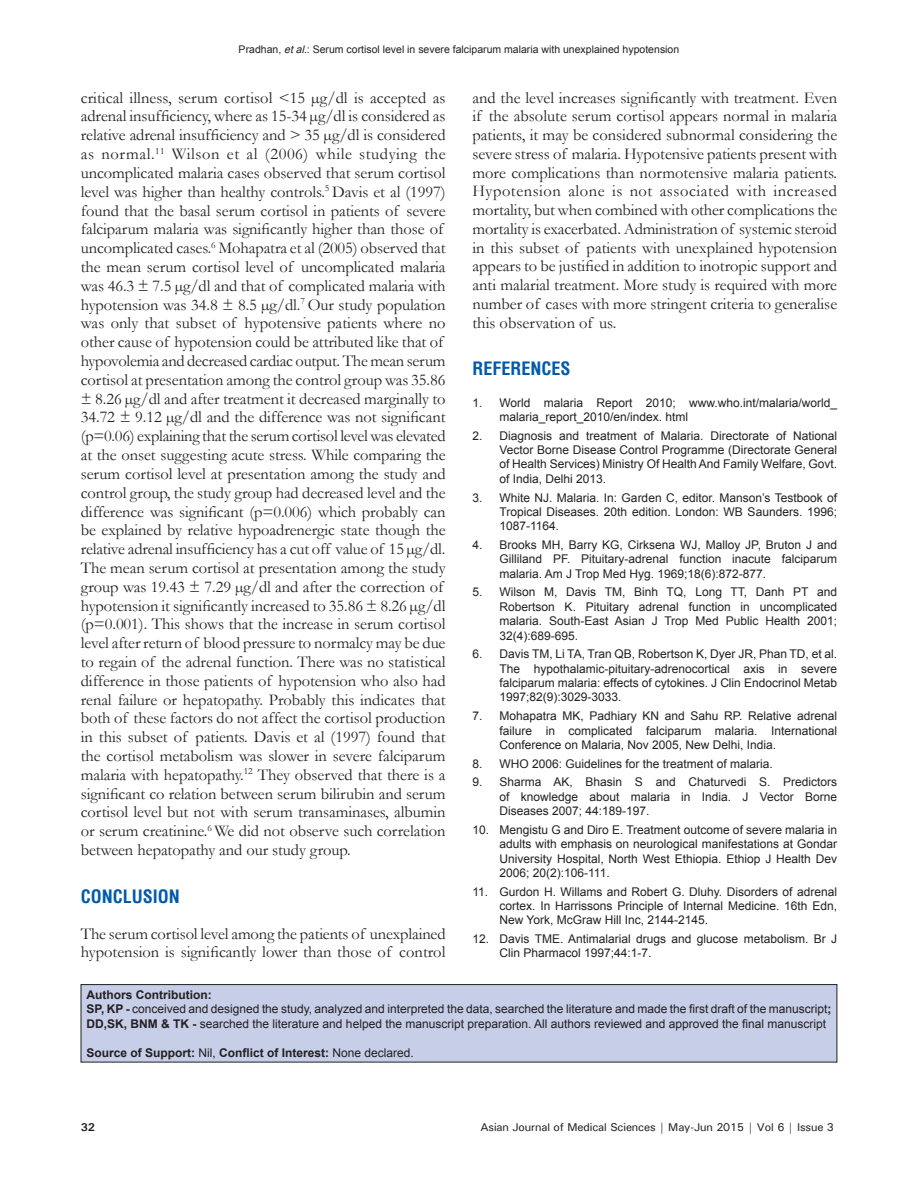
<style>
.page{position:relative;width:918px;height:1188px;background:#fff}
.page>*{position:absolute;margin:0;border:0;box-sizing:border-box;transform-origin:0 0}
.t1{font:700 condensed 18px "Helvetica";color:#015aaa}
.t2{font:16.5px/18.8px "Garamond";letter-spacing:-.005em;color:#231f20}
.t3{font:12px/14.4px "Arial";color:#231f20;text-align:justify}
.t4{font:700 12px "Arial";color:#231f20}
.t5{font:500 11.25px "Univers";letter-spacing:-.01em;color:#231f20}
.t6{font:700 11.25px "Univers";color:#231f20}
.t7{font:10.5px "Arial";color:#231f20}
.s1{font-style:italic}
.s2{font-weight:700}
.s3{font-weight:400}
</style>
<div class="page">
<div style="left:81px;top:985px;width:756px;height:77px;background:#c7cee8"></div>
<div style="left:81px;top:984px;width:756px;height:78px;border:1px solid #231f20"></div>
<p class="t7" style="left:239px;top:44px;width:442px">Pradhan, <span class="s1">etal</span>.: Serum cortisol level in severe falciparum malaria with unexplained hypotension</p>
<p class="t2" style="left:81px;top:88px;width:366px">critical illness, serum cortisol &lt;15 μg/dl is accepted as adrenal insufficiency, where as 15-34 μg/dl is considered as relative adrenal insufficiency and &gt; 35 μg/dl is considered as normal.<sup>11</sup> Wilson et al (2006) while studying the uncomplicated malaria cases observed that serum cortisol level was higher than healthy controls.<sup>5</sup> Davis et al (1997) found that the basal serum cortisol in patients of severe falciparum malaria was significantly higher than those of uncomplicated cases.<sup>6</sup> Mohapatra et al (2005) observed that the mean serum cortisol level of uncomplicated malaria was 46.3 ± 7.5 μg/dl and that of complicated malaria with hypotension was 34.8 ± 8.5 μg/dl.<sup>7</sup> Our study population was only that subset of hypotensive patients where no other cause of hypotension could be attributed like that of hypovolemia and decreased cardiac output. The mean serum cortisol at presentation among the control group was 35.86 ± 8.26 μg/dl and after treatment it decreased marginally to 34.72 ± 9.12 μg/dl and the difference was not significant (p=0.06) explaining that the serum cortisol level was elevated at the onset suggesting acute stress. While comparing the serum cortisol level at presentation among the study and control group, the study group had decreased level and the difference was significant (p=0.006) which probably can be explained by relative hypoadrenergic state though the relative adrenal insufficiency has a cut off value of 15 μg/dl.<br>The mean serum cortisol at presentation among the study group was 19.43 ± 7.29 μg/dl and after the correction of hypotension it significantly increased to 35.86 ± 8.26 μg/dl (p=0.001). This shows that the increase in serum cortisol level after return of blood pressure to normalcy may be due to regain of the adrenal function. There was no statistical difference in those patients of hypotension who also had renal failure or hepatopathy. Probably this indicates that both of these factors do not affect the cortisol production in this subset of patients. Davis et al (1997) found that the cortisol metabolism was slower in severe falciparum malaria with hepatopathy.<sup>12</sup> They observed that there is a significant co relation between serum bilirubin and serum cortisol level but not with serum transaminases, albumin or serum creatinine.<sup>6</sup> We did not observe such correlation between hepatopathy and our study group.</p>
<p class="t1" style="left:81px;top:885px;width:101px">CONCLUSION</p>
<p class="t2" style="left:81px;top:924px;width:366px">The serum cortisol level among the patients of unexplained hypotension is significantly lower than those of control</p>
<p class="t2" style="left:473px;top:88px;width:366px;text-align:justify">and the level increases significantly with treatment. Even if the absolute serum cortisol appears normal in malaria patients, it may be considered subnormal considering the severe stress of malaria. Hypotensive patients present with more complications than normotensive malaria patients.<br>Hypotension alone is not associated with increased mortality, but when combined with other complications the mortality is exacerbated. Administration of systemic steroid in this subset of patients with unexplained hypotension appears to be justified in addition to inotropic support and anti malarial treatment. More study is required with more number of cases with more stringent criteria to generalise this observation of us.</p>
<p class="t1" style="left:472px;top:357px;width:100px">REFERENCES</p>
<p class="t3" style="left:500px;top:395px;width:339px;text-indent:-27px">1. World malaria Report 2010; www.who.int/malaria/world_ malaria_report_2010/en/index. html</p>
<p class="t3" style="left:500px;top:428px;width:339px;text-indent:-27px">2. Diagnosis and treatment of Malaria. Directorate of National Vector Borne Disease Control Programme (Directorate General of Health Services) Ministry Of Health And Family Welfare, Govt. of India, Delhi 2013.</p>
<p class="t3" style="left:500px;top:490px;width:339px;text-indent:-27px">3. White NJ. Malaria. In: Garden C, editor. Manson’s Testbook of Tropical Diseases. 20th edition. London: WB Saunders. 1996; 1087-1164.</p>
<p class="t3" style="left:500px;top:538px;width:339px;text-indent:-27px">4. Brooks MH, Barry KG, Cirksena WJ, Malloy JP, Bruton J and Gilliland PF. Pituitary-adrenal function inacute falciparum malaria. Am J Trop Med Hyg. 1969;18(6):872-877.</p>
<p class="t3" style="left:500px;top:585px;width:339px;text-indent:-27px">5. Wilson M, Davis TM, Binh TQ, Long TT, Danh PT and Robertson K. Pituitary adrenal function in uncomplicated malaria. South-East Asian J Trop Med Public Health 2001; 32(4):689-695.</p>
<p class="t3" style="left:500px;top:647px;width:339px;text-indent:-27px">6. Davis TM, Li TA, Tran QB, Robertson K, Dyer JR, Phan TD, et al.<br>The hypothalamic-pituitary-adrenocortical axis in severe falciparum malaria: effects of cytokines. J Clin Endocrinol Metab 1997;82(9):3029-3033.</p>
<p class="t3" style="left:500px;top:709px;width:339px;text-indent:-27px">7. Mohapatra MK, Padhiary KN and Sahu RP. Relative adrenal failure in complicated falciparum malaria. International Conference on Malaria, Nov 2005, New Delhi, India.</p>
<p class="t3" style="left:472px;top:756px;width:302px">8. WHO 2006: Guidelines for the treatment of malaria.</p>
<p class="t3" style="left:500px;top:775px;width:339px;text-indent:-27px">9. Sharma AK, Bhasin S and Chaturvedi S. Predictors of knowledge about malaria in India. J Vector Borne Diseases 2007; 44:189-197.</p>
<p class="t3" style="left:500px;top:822px;width:339px;text-indent:-27px">10. Mengistu G and Diro E. Treatment outcome of severe malaria in adults with emphasis on neurological manifestations at Gondar University Hospital, North West Ethiopia. Ethiop J Health Dev 2006; 20(2):106-111.</p>
<p class="t3" style="left:500px;top:884px;width:339px;text-indent:-27px">11. Gurdon H. Willams and Robert G. Dluhy. Disorders of adrenal cortex. In Harrissons Principle of Internal Medicine. 16th Edn, New York, McGraw Hill Inc, 2144-2145.</p>
<p class="t3" style="left:500px;top:932px;width:339px;text-indent:-27px">12. Davis TME. Antimalarial drugs and glucose metabolism. Br J<br>Clin Pharmacol 1997;44:1-7.</p>
<p class="t3" style="left:87px;top:988px;width:746px;text-align:left"><span class="s2">Authors Contribution:<br>SP, KP -</span> conceived and designed the study, analyzed and interpreted the data, searched the literature and made the first draft of the manuscript<span class="s2">;<br>DD,SK, BNM &amp; TK -</span> searched the literature and helped the manuscript preparation. All authors reviewed and approved the final manuscript</p>
<p class="t4" style="left:87px;top:1046px;width:329px">Source of Support: <span class="s3">Nil,</span> Conflict of Interest: <span class="s3">None declared.</span></p>
<p class="t6" style="left:81px;top:1120px;width:16px">32</p>
<p class="t5" style="left:480px;top:1120px;width:355px">Asian Journal of Medical Sciences | May-Jun 2015 | Vol 6 | Issue 3</p>
</div>
